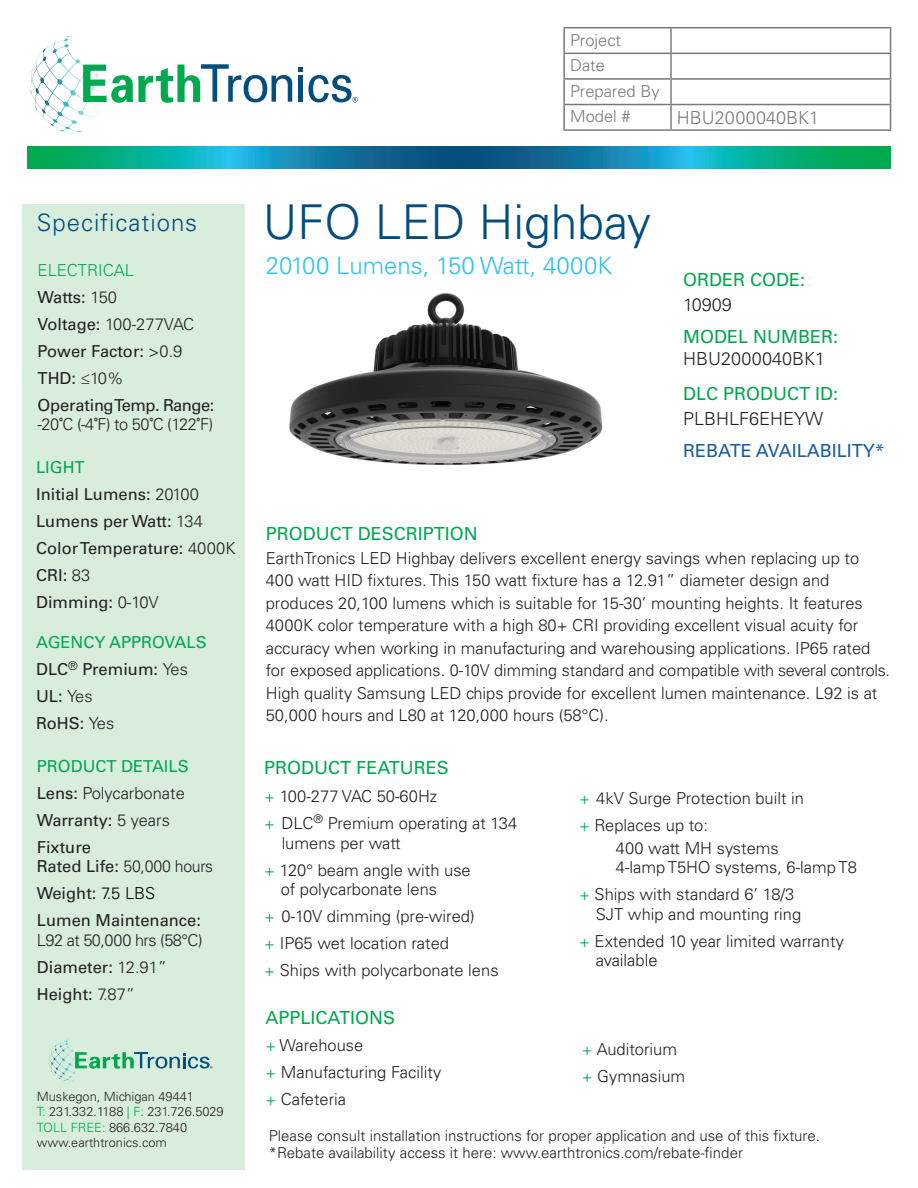
<style>
.page{position:relative;width:918px;height:1188px;background:#fff}
.page>*{position:absolute;margin:0;border:0;box-sizing:border-box;transform-origin:0 0}
.t1{font:300 48px "Univers LT Std";color:#034d7c}
.t2{font:300 24px "Univers LT Std";color:#27c3f3}
.t3{font:300 24px "Univers LT Std";letter-spacing:.04em;color:#034d7c}
.t4{font:18px "Univers LT Std";color:#00a84e}
.t5{font:300 18px "Univers LT Std";color:#231f20}
.t6{font:18px "Univers LT Std";color:#175d9e}
.t7{font:300 16.5px/22.5px "Univers LT Std";color:#231f20}
.t8{font:16.5px/27px "Univers LT Std";color:#231f20}
.t9{font:16.5px/27px "Univers LT Std";color:#00a84e}
.t10{font:300 16.5px "Univers LT Std";letter-spacing:-.02em;color:#231f20;scale:.96 1}
.t11{font:16.5px "Univers LT Std";letter-spacing:-.03em;color:#231f20}
.t12{font:300 16.5px "Univers LT Std";letter-spacing:-.03em;color:#231f20}
.t13{font:300 15px "Univers LT Std";color:#231f20}
.t14{font:300 12.75px/15.3px "Univers LT Std";color:#231f20}
.s1{font-weight:300;color:#00a84e}
.s2{font-weight:300}
.s3{font-family:"Adelle Sans Cnd";font-weight:400}
.s4{color:#00a84e}
.s5{color:#231f20}
.s6{font-weight:300;color:#231f20}
.s7{font-weight:400;color:#00a84e}
.s8{font-weight:400}
.s9{font-weight:300;color:#000}
</style>
<div class="page">
<img style="left:289px;top:293px;width:314px;height:172px">
<div style="left:22px;top:204px;width:223px;height:965px;background:#d9eddd"></div>
<svg style="left:27px;top:146px;width:864px;height:22px;background:#0d9298"></svg>
<svg style="left:49px;top:1040px;width:19px;height:23px"></svg>
<svg style="left:75px;top:1052px;width:138px;height:17px"></svg>
<svg style="left:31px;top:36px;width:39px;height:53px"></svg>
<svg style="left:83px;top:64px;width:209px;height:39px"></svg>
<svg style="left:298px;top:67px;width:60px;height:36px"></svg>
<hr style="left:563px;top:27px;width:108px;height:2px;background:#231f20">
<hr style="left:563px;top:28px;width:2px;height:25px;background:#231f20">
<hr style="left:671px;top:27px;width:220px;height:2px;background:#231f20">
<hr style="left:670px;top:28px;width:2px;height:25px;background:#231f20">
<hr style="left:563px;top:53px;width:108px;height:1px;background:#231f20">
<hr style="left:563px;top:54px;width:2px;height:24px;background:#231f20">
<hr style="left:671px;top:53px;width:220px;height:1px;background:#231f20">
<hr style="left:670px;top:54px;width:2px;height:24px;background:#231f20">
<hr style="left:563px;top:78px;width:108px;height:2px;background:#231f20">
<hr style="left:563px;top:80px;width:2px;height:24px;background:#231f20">
<hr style="left:671px;top:78px;width:220px;height:2px;background:#231f20">
<hr style="left:670px;top:80px;width:2px;height:24px;background:#231f20">
<hr style="left:563px;top:104px;width:108px;height:1px;background:#231f20">
<hr style="left:563px;top:105px;width:2px;height:24px;background:#231f20">
<hr style="left:671px;top:104px;width:220px;height:1px;background:#231f20">
<hr style="left:670px;top:105px;width:2px;height:24px;background:#231f20">
<svg style="left:890px;top:28px;width:1px;height:101px"></svg>
<hr style="left:563px;top:129px;width:108px;height:2px;background:#231f20">
<hr style="left:671px;top:129px;width:220px;height:2px;background:#231f20">
<p class="t7" style="left:570px;top:27px;width:91px;line-height:25.7px">Project<br>Date<br>Prepared By<br>Model #</p>
<p class="t5" style="left:677px;top:106px;width:144px">HBU2000040BK1</p>
<p class="t3" style="left:37px;top:208px;width:162px">Specifications</p>
<p class="t8" style="left:38px;top:257px;width:158px"><span class="s1">ELECTRICAL<br></span>Watts: <span class="s2">150<br></span>Voltage: <span class="s2">100-277VAC</span></p>
<p class="t8" style="left:38px;top:338px;width:146px">Power Factor: <span class="s2">&gt;0.9</span></p>
<p class="t8" style="left:38px;top:365px;width:88px">THD: <span class="s2">≤10%</span></p>
<p class="t11" style="left:38px;top:395px;width:178px">Operating Temp. Range:</p>
<p class="t7" style="left:38px;top:413px;width:177px">-20<span class="s3">°</span>C (-4<span class="s3">°</span>F) to 50<span class="s3">°</span>C (122<span class="s3">°</span>F)</p>
<p class="t8" style="left:36px;top:454px;width:168px"><span class="s4">LIGHT<br></span>Initial Lumens: <span class="s2">20100<br></span>Lumens per Watt: <span class="s2">134</span></p>
<p class="t8" style="left:36px;top:535px;width:201px">Color Temperature: <span class="s2">4000K</span></p>
<p class="t8" style="left:36px;top:562px;width:124px">CRI: <span class="s2">83<br></span>Dimming: <span class="s2">0-10V</span></p>
<p class="t9" style="left:36px;top:628px;width:172px">AGENCY APPROVALS<br><span class="s5">DLC</span><sup>®</sup> <span class="s5">Premium:</span> <span class="s6">Yes<br></span><span class="s5">UL:</span> <span class="s6">Yes</span></p>
<p class="t8" style="left:36px;top:709px;width:80px">RoHS: <span class="s2">Yes</span></p>
<p class="t7" style="left:37px;top:752px;width:153px;line-height:27px"><span class="s7">PRODUCT DETAILS<br></span><span class="s8">Lens:</span> Polycarbonate<br><span class="s8">Warranty:</span> 5 years</p>
<p class="t8" style="left:37px;top:833px;width:56px">Fixture</p>
<p class="t10" style="left:37px;top:856px;width:185px"><span class="s8">Rated Life:</span> 50,000 hours</p>
<p class="t8" style="left:37px;top:880px;width:120px">Weight: <span class="s9">7.5 LBS</span></p>
<p class="t8" style="left:37px;top:907px;width:166px">Lumen Maintenance:</p>
<p class="t12" style="left:37px;top:930px;width:167px">L92 at 50,000 hrs (58°C)</p>
<p class="t8" style="left:37px;top:953px;width:132px">Diameter: <span class="s2">12.91”</span></p>
<p class="t8" style="left:37px;top:980px;width:100px">Height: <span class="s2">7.87”</span></p>
<p class="t14" style="left:37px;top:1089px;width:188px">Muskegon, Michigan 49441<br><span class="s4">T:</span> 231.332.1188 <span class="s4">| F:</span> 231.726.5029<br><span class="s4">TOLL FREE:</span> 866.632.7840 www.earthtronics.com</p>
<p class="t1" style="left:263px;top:193px;width:390px">UFO LED Highbay</p>
<p class="t2" style="left:266px;top:251px;width:348px">20100 Lumens, 150 Watt, 4000K</p>
<p class="t4" style="left:683px;top:269px;width:124px">ORDER CODE:</p>
<p class="t5" style="left:683px;top:294px;width:50px">10909</p>
<p class="t4" style="left:683px;top:326px;width:157px">MODEL NUMBER:</p>
<p class="t5" style="left:683px;top:348px;width:144px">HBU2000040BK1</p>
<p class="t4" style="left:683px;top:383px;width:157px">DLC PRODUCT ID:</p>
<p class="t5" style="left:683px;top:408px;width:142px">PLBHLF6EHEYW</p>
<p class="t6" style="left:683px;top:440px;width:203px">REBATE AVAILABILITY*</p>
<p class="t4" style="left:266px;top:523px;width:214px">PRODUCT DESCRIPTION</p>
<p class="t7" style="left:266px;top:547px;width:595px">EarthTronics LED Highbay delivers excellent energy savings when replacing up to<br>400 watt HID fixtures. This 150 watt fixture has a 12.91” diameter design and</p>
<p class="t7" style="left:266px;top:592px;width:626px">produces 20,100 lumens which is suitable for 15-30’ mounting heights. It features 4000K color temperature with a high 80+ CRI providing excellent visual acuity for accuracy when working in manufacturing and warehousing applications. IP65 rated for exposed applications. 0-10V dimming standard and compatible with several controls.<br>High quality Samsung LED chips provide for excellent lumen maintenance. L92 is at 50,000 hours and L80 at 120,000 hours (58°C).</p>
<p class="t4" style="left:264px;top:757px;width:186px">PRODUCT FEATURES</p>
<p class="t7" style="left:264px;top:785px;width:174px"><span class="s4">+</span> 100-277 VAC 50-60Hz</p>
<p class="t7" style="left:264px;top:812px;width:254px"><span class="s4">+</span> DLC<sup>®</sup> Premium operating at 134</p>
<p class="t7" style="left:282px;top:832px;width:120px">lumens per watt</p>
<p class="t7" style="left:264px;top:859px;width:208px"><span class="s4">+</span> 120° beam angle with use</p>
<p class="t7" style="left:281px;top:878px;width:158px">of polycarbonate lens</p>
<p class="t7" style="left:264px;top:905px;width:212px"><span class="s4">+</span> 0-10V dimming (pre-wired)</p>
<p class="t7" style="left:264px;top:932px;width:186px"><span class="s4">+</span> IP65 wet location rated</p>
<p class="t7" style="left:264px;top:959px;width:236px"><span class="s4">+</span> Ships with polycarbonate lens</p>
<p class="t7" style="left:579px;top:787px;width:226px"><span class="s4">+</span> 4kV Surge Protection built in</p>
<p class="t7" style="left:579px;top:814px;width:130px"><span class="s4">+</span> Replaces up to:</p>
<p class="t7" style="left:616px;top:837px;width:164px">400 watt MH systems</p>
<p class="t7" style="left:616px;top:856px;width:243px">4-lamp T5HO systems, 6-lamp T8</p>
<p class="t7" style="left:579px;top:883px;width:217px"><span class="s4">+</span> Ships with standard 6’ 18/3</p>
<p class="t7" style="left:596px;top:903px;width:207px">SJT whip and mounting ring</p>
<p class="t7" style="left:579px;top:930px;width:266px"><span class="s4">+</span> Extended 10 year limited warranty</p>
<p class="t7" style="left:596px;top:949px;width:63px">available</p>
<p class="t4" style="left:265px;top:1007px;width:131px">APPLICATIONS</p>
<p class="t7" style="left:265px;top:1032px;width:178px;line-height:27px"><span class="s4">+</span> Warehouse<br><span class="s4">+</span> Manufacturing Facility <span class="s4">+</span> Cafeteria</p>
<p class="t7" style="left:582px;top:1038px;width:97px"><span class="s4">+</span> Auditorium</p>
<p class="t7" style="left:582px;top:1065px;width:105px"><span class="s4">+</span> Gymnasium</p>
<p class="t13" style="left:269px;top:1127px;width:553px">Please consult installation instructions for proper application and use of this fixture.</p>
<p class="t13" style="left:269px;top:1144px;width:476px">*Rebate availability access it here: www.earthtronics.com/rebate-finder</p>
</div>
